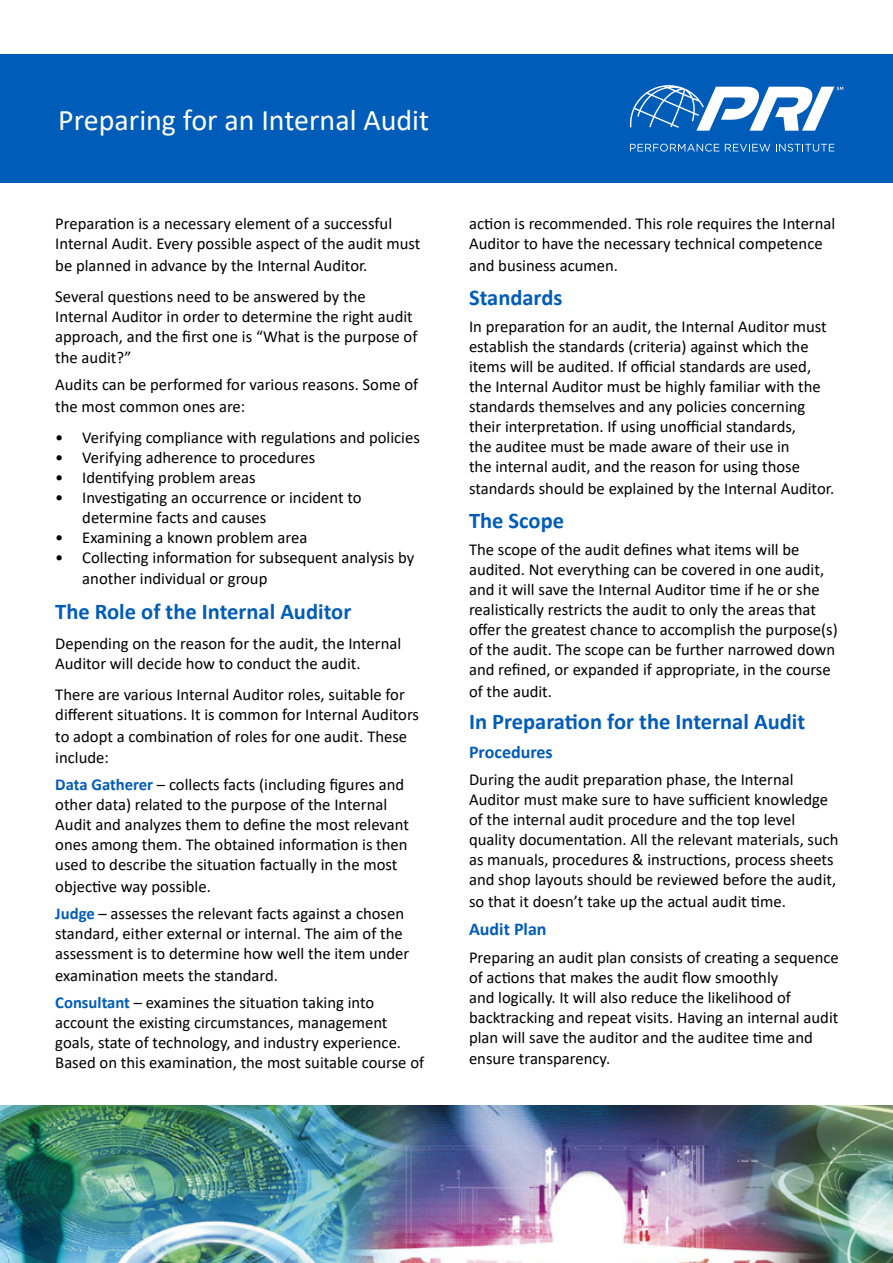
<style>
.page{position:relative;width:893px;height:1263px;background:#fff}
.page>*{position:absolute;margin:0;border:0;box-sizing:border-box;transform-origin:0 0}
.t1{font:30px "Calibri";color:#fff}
.t2{font:700 22.5px "Calibri";color:#005cb9}
.t3{font:700 18px "Calibri";color:#005cb9}
.t4{font:16.65px/20px "Calibri";color:#000}
.s1{font-weight:700;color:#005cb9}
</style>
<div class="page">
<img style="left:0;top:1106px;width:893px;height:157px">
<div style="left:0;top:54px;width:893px;height:128px;background:#005cb9"></div>
<svg style="left:630px;top:144px;width:89px;height:8px"></svg>
<svg style="left:725px;top:144px;width:45px;height:8px"></svg>
<svg style="left:776px;top:144px;width:58px;height:8px"></svg>
<svg style="left:630px;top:85px;width:213px;height:46px"></svg>
<h1 class="t1" style="left:58px;top:99px;width:372px">Preparing for an Internal Audit</h1>
<p class="t4" style="left:55px;top:213px;width:367px">Preparation is a necessary element of a successful<br>Internal Audit. Every possible aspect of the audit must</p>
<p class="t4" style="left:55px;top:250px;width:314px;line-height:30.8px">be planned in advance by the Internal Auditor.<br>Several questions need to be answered by the</p>
<p class="t4" style="left:55px;top:306px;width:364px">Internal Auditor in order to determine the right audit approach, and the first one is “What is the purpose of</p>
<p class="t4" style="left:55px;top:344px;width:364px;line-height:27.2px">the audit?”<br>Audits can be performed for various reasons. Some of</p>
<p class="t4" style="left:55px;top:396px;width:192px">the most common ones are:</p>
<p class="t4" style="left:55px;top:427px;width:366px">• Verifying compliance with regulations and policies</p>
<p class="t4" style="left:55px;top:447px;width:262px">• Verifying adherence to procedures</p>
<p class="t4" style="left:55px;top:467px;width:202px">• Identifying problem areas</p>
<p class="t4" style="left:82px;top:487px;width:281px;text-indent:-27px">• Investigating an occurrence or incident to determine facts and causes</p>
<p class="t4" style="left:55px;top:527px;width:254px">• Examining a known problem area</p>
<p class="t4" style="left:82px;top:546px;width:333px;line-height:21.6px;text-indent:-27px">• Collecting information for subsequent analysis by another individual or group</p>
<h2 class="t2" style="left:55px;top:595px;width:298px">The Role of the Internal Auditor</h2>
<p class="t4" style="left:55px;top:633px;width:347px">Depending on the reason for the audit, the Internal<br>Auditor will decide how to conduct the audit.</p>
<p class="t4" style="left:55px;top:684px;width:365px">There are various Internal Auditor roles, suitable for different situations. It is common for Internal Auditors</p>
<p class="t4" style="left:55px;top:725px;width:353px;line-height:21.6px">to adopt a combination of roles for one audit. These include:</p>
<p class="t4" style="left:55px;top:774px;width:355px"><span class="s1">Data Gatherer</span> – collects facts (including figures and other data) related to the purpose of the Internal Audit and analyzes them to define the most relevant ones among them. The obtained information is then used to describe the situation factually in the most</p>
<p class="t4" style="left:55px;top:872px;width:350px;line-height:27.2px">objective way possible.<br><span class="s1">Judge</span> – assesses the relevant facts against a chosen</p>
<p class="t4" style="left:55px;top:923px;width:356px">standard, either external or internal. The aim of the assessment is to determine how well the item under</p>
<p class="t4" style="left:55px;top:961px;width:321px;line-height:27.2px">examination meets the standard.<br><span class="s1">Consultant</span> – examines the situation taking into</p>
<p class="t4" style="left:55px;top:1012px;width:370px">account the existing circumstances, management goals, state of technology, and industry experience.<br>Based on this examination, the most suitable course of</p>
<p class="t4" style="left:469px;top:213px;width:368px">action is recommended. This role requires the Internal<br>Auditor to have the necessary technical competence</p>
<p class="t4" style="left:469px;top:255px;width:151px">and business acumen.</p>
<h2 class="t2" style="left:469px;top:282px;width:95px">Standards</h2>
<p class="t4" style="left:469px;top:316px;width:359px">In preparation for an audit, the Internal Auditor must establish the standards (criteria) against which the items will be audited. If official standards are used, the Internal Auditor must be highly familiar with the standards themselves and any policies concerning their interpretation. If using unofficial standards,<br>the auditee must be made aware of their use in<br>the internal audit, and the reason for using those</p>
<p class="t4" style="left:469px;top:478px;width:367px">standards should be explained by the Internal Auditor.</p>
<h2 class="t2" style="left:469px;top:505px;width:97px">The Scope</h2>
<p class="t4" style="left:469px;top:539px;width:370px">The scope of the audit defines what items will be audited. Not everything can be covered in one audit, and it will save the Internal Auditor time if he or she realistically restricts the audit to only the areas that offer the greatest chance to accomplish the purpose(s) of the audit. The scope can be further narrowed down and refined, or expanded if appropriate, in the course</p>
<p class="t4" style="left:469px;top:681px;width:85px">of the audit.</p>
<h2 class="t2" style="left:469px;top:706px;width:338px">In Preparation for the Internal Audit</h2>
<p class="t3" style="left:469px;top:739px;width:85px">Procedures</p>
<p class="t4" style="left:469px;top:769px;width:371px">During the audit preparation phase, the Internal Auditor must make sure to have sufficient knowledge of the internal audit procedure and the top level quality documentation. All the relevant materials, such as manuals, procedures &amp; instructions, process sheets and shop layouts should be reviewed before the audit,</p>
<p class="t4" style="left:469px;top:891px;width:318px">so that it doesn’t take up the actual audit time.</p>
<p class="t3" style="left:469px;top:917px;width:79px">Audit Plan</p>
<p class="t4" style="left:469px;top:947px;width:371px">Preparing an audit plan consists of creating a sequence of actions that makes the audit flow smoothly<br>and logically. It will also reduce the likelihood of backtracking and repeat visits. Having an internal audit plan will save the auditor and the auditee time and</p>
<p class="t4" style="left:469px;top:1048px;width:143px">ensure transparency.</p>
</div>
